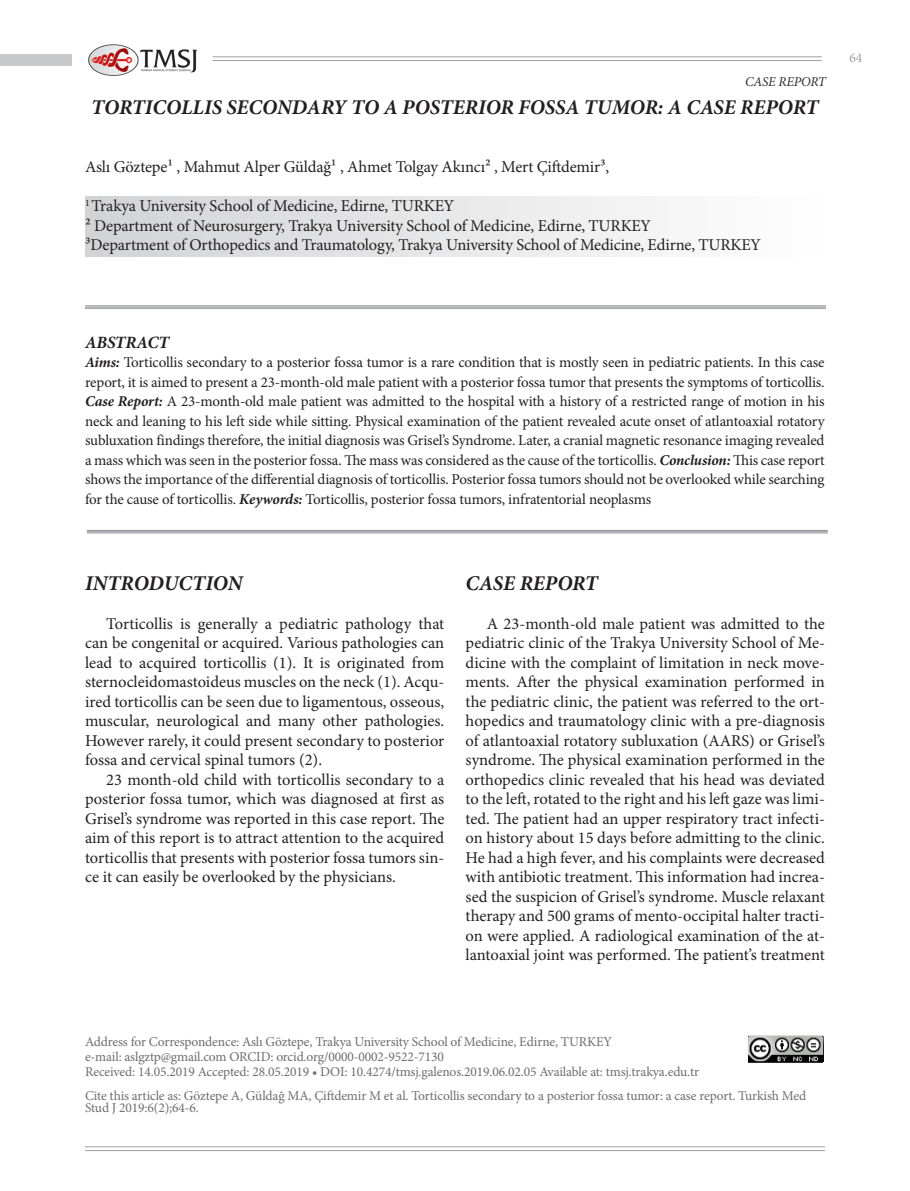
<style>
.page{position:relative;width:910px;height:1191px;background:#fff}
.page>*{position:absolute;margin:0;border:0;box-sizing:border-box;transform-origin:0 0}
.t1{font:italic 700 21px "Minion Pro";color:#231f20}
.t2{font:italic 700 17.25px "Minion Pro";letter-spacing:-.01em;color:#231f20}
.t3{font:16.5px/19.5px "Minion Pro";letter-spacing:-.01em;color:#231f20;text-align:justify}
.t4{font:15px/19.5px "Minion Pro";letter-spacing:-.01em;color:#231f20;text-align:justify}
.t5{font:13.5px/15px "Minion Pro";letter-spacing:-.01em;color:#6c6d70}
.t6{font:italic 13.5px "Minion Pro";letter-spacing:-.015em;color:#312f30}
.t7{font:13.5px "Minion Pro";color:#9d9fa2}
.s1{font-weight:700;font-style:italic}
</style>
<div class="page">
<img style="left:88px;top:44px;width:108px;height:32px">
<hr style="left:213px;top:60px;width:609px;height:1px;background:#9d9fa2">
<hr style="left:213px;top:56px;width:609px;height:1px;background:#9d9fa2">
<hr style="left:85px;top:1150px;width:740px;height:1px;background:#9d9fa2">
<hr style="left:85px;top:1146px;width:740px;height:1px;background:#9d9fa2">
<div style="left:0;top:54px;width:71px;height:11px;background:#c7c8ca"></div>
<div style="left:85px;top:196px;width:740px;height:61px;background:linear-gradient(to right,#d2d3d5,#fff)"></div>
<hr style="left:87px;top:530px;width:741px;height:1px;background:#939598">
<hr style="left:87px;top:531px;width:741px;height:1px;background:#939598">
<hr style="left:87px;top:532px;width:741px;height:1px;background:#939598">
<img style="left:748px;top:1035px;width:76px;height:27px">
<hr style="left:85px;top:305px;width:741px;height:1px;background:#939598">
<hr style="left:85px;top:307px;width:741px;height:1px;background:#939598">
<hr style="left:85px;top:308px;width:741px;height:1px;background:#939598">
<p class="t6" style="left:745px;top:74px;width:82px">CASE REPORT</p>
<p class="t1" style="left:91px;top:92px;width:729px">TORTICOLLIS SECONDARY TO A POSTERIOR FOSSA TUMOR: A CASE REPORT</p>
<p class="t3" style="left:85px;top:157px;width:526px">Aslı Göztepe1 , Mahmut Alper Güldağ1 , Ahmet Tolgay Akıncı2 , Mert Çiftdemir3,</p>
<p class="t3" style="left:85px;top:196px;width:677px;text-align:left"><sup>1</sup> Trakya University School of Medicine, Edirne, TURKEY<br>2 Department of Neurosurgery, Trakya University School of Medicine, Edirne, TURKEY<br>3Department of Orthopedics and Traumatology, Trakya University School of Medicine, Edirne, TURKEY</p>
<p class="t7" style="left:849px;top:49px;width:14px">64</p>
<p class="t2" style="left:85px;top:330px;width:86px">ABSTRACT</p>
<p class="t4" style="left:85px;top:353px;width:741px"><span class="s1">Aims:</span> Torticollis secondary to a posterior fossa tumor is a rare condition that is mostly seen in pediatric patients. In this case report, it is aimed to present a 23-month-old male patient with a posterior fossa tumor that presents the symptoms of torticollis.<br><span class="s1">Case Report:</span> A 23-month-old male patient was admitted to the hospital with a history of a restricted range of motion in his neck and leaning to his left side while sitting. Physical examination of the patient revealed acute onset of atlantoaxial rotatory subluxation findings therefore, the initial diagnosis was Grisel’s Syndrome. Later, a cranial magnetic resonance imaging revealed a mass which was seen in the posterior fossa. The mass was considered as the cause of the torticollis. <span class="s1">Conclusion:</span> This case report shows the importance of the differential diagnosis of torticollis. Posterior fossa tumors should not be overlooked while searching for the cause of torticollis. <span class="s1">Keywords:</span> Torticollis, posterior fossa tumors, infratentorial neoplasms</p>
<p class="t1" style="left:85px;top:568px;width:159px">INTRODUCTION</p>
<p class="t3" style="left:85px;top:613px;width:361px;text-indent:21px">Torticollis is generally a pediatric pathology that can be congenital or acquired. Various pathologies can lead to acquired torticollis (1). It is originated from sternocleidomastoideus muscles on the neck (1). Acqu&shy;ired torticollis can be seen due to ligamentous, osseous, muscular, neurological and many other pathologies.<br>However rarely, it could present secondary to posterior fossa and cervical spinal tumors (2).</p>
<p class="t3" style="left:85px;top:769px;width:361px;text-indent:21px">23 month-old child with torticollis secondary to a posterior fossa tumor, which was diagnosed at first as Grisel’s syndrome was reported in this case report. The aim of this report is to attract attention to the acquired torticollis that presents with posterior fossa tumors sin&shy;ce it can easily be overlooked by the physicians.</p>
<p class="t1" style="left:466px;top:568px;width:134px">CASE REPORT</p>
<p class="t3" style="left:466px;top:613px;width:361px;text-indent:21px">A 23-month-old male patient was admitted to the pediatric clinic of the Trakya University School of Me&shy;dicine with the complaint of limitation in neck move&shy;ments. After the physical examination performed in the pediatric clinic, the patient was referred to the ort&shy;hopedics and traumatology clinic with a pre-diagnosis of atlantoaxial rotatory subluxation (AARS) or Grisel’s syndrome. The physical examination performed in the orthopedics clinic revealed that his head was deviated to the left, rotated to the right and his left gaze was limi&shy;ted. The patient had an upper respiratory tract infecti&shy;on history about 15 days before admitting to the clinic.<br>He had a high fever, and his complaints were decreased with antibiotic treatment. This information had increa&shy;sed the suspicion of Grisel’s syndrome. Muscle relaxant therapy and 500 grams of mento-occipital halter tracti&shy;on were applied. A radiological examination of the at&shy;lantoaxial joint was performed. The patient’s treatment</p>
<p class="t5" style="left:85px;top:1034px;width:614px">Address for Correspondence: Aslı Göztepe, Trakya University School of Medicine, Edirne, TURKEY<br>e-mail: aslgztp@gmail.com ORCID: orcid.org/0000-0002-9522-7130<br>Received: 14.05.2019 Accepted: 28.05.2019 • DOI: 10.4274/tmsj.galenos.2019.06.02.05 Available at: tmsj.trakya.edu.tr</p>
<p class="t5" style="left:85px;top:1089px;width:723px;line-height:12px">Cite this article as: Göztepe A, Güldağ MA, Çiftdemir M et al. Torticollis secondary to a posterior fossa tumor: a case report. Turkish Med<br>Stud J 2019:6(2);64-6.</p>
</div>
